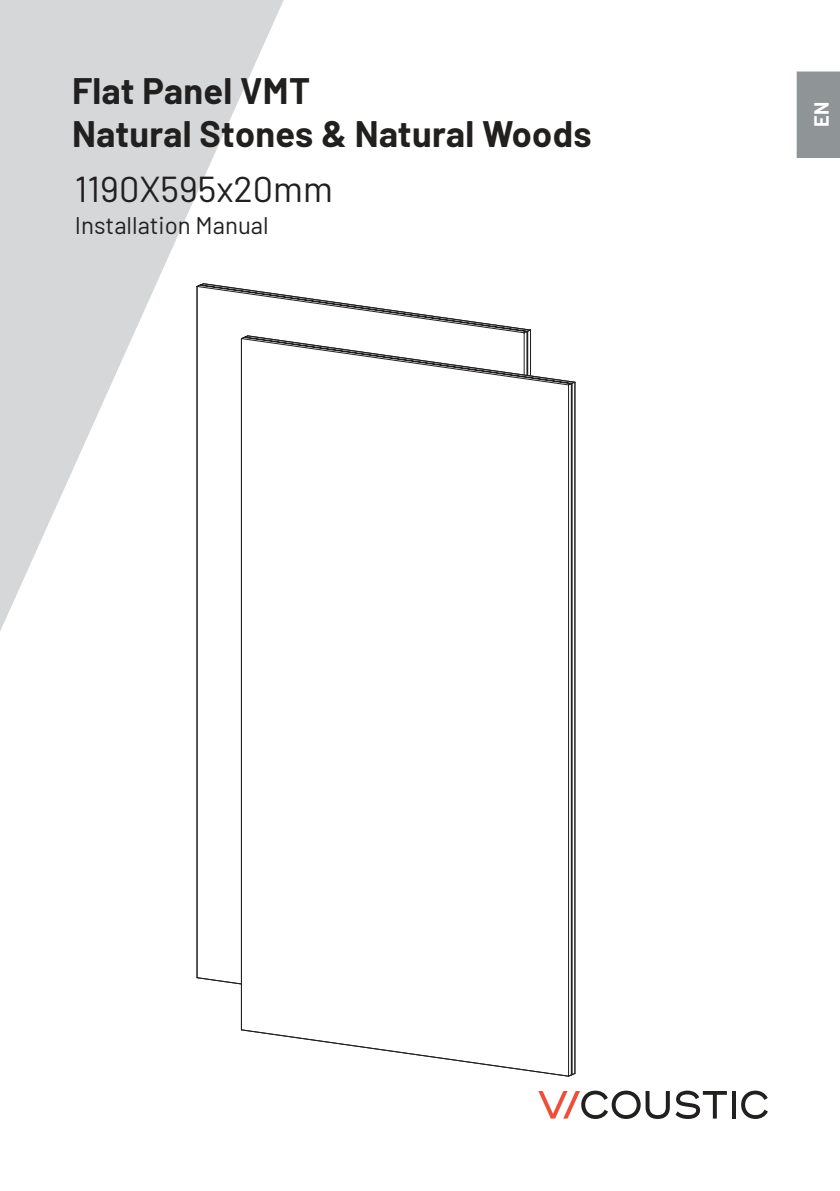
<style>
.page{position:relative;width:840px;height:1191px;background:#fff}
.page>*{position:absolute;margin:0;border:0;box-sizing:border-box;transform-origin:0 0}
.t1{font:700 36px/43.2px "Barlow";letter-spacing:.01em;color:#221f1f}
.t2{font:36px "Barlow";color:#221f1f}
.t3{font:24px "Barlow";color:#221f1f}
.t4{font:700 20px "Barlow";color:#fff}
</style>
<div class="page">
<svg style="left:0;top:0;width:283px;height:632px;fill:#d5d7d9"></svg>
<div style="left:796px;top:72px;width:43px;height:85px;background:#8f9497"></div>
<svg style="left:675px;top:1090px;width:51px;height:29px"></svg>
<svg style="left:732px;top:1091px;width:3px;height:27px"></svg>
<svg style="left:741px;top:1090px;width:26px;height:29px"></svg>
<svg style="left:538px;top:1090px;width:131px;height:29px"></svg>
<svg style="left:197px;top:283px;width:333px;height:741px"></svg>
<svg style="left:241px;top:336px;width:334px;height:740px"></svg>
<p class="t1" style="left:72px;top:72px;width:520px">Flat Panel VMT<br>Natural Stones &amp; Natural Woods</p>
<p class="t2" style="left:75px;top:174px;width:259px">1190X595x20mm</p>
<p class="t3" style="left:75px;top:215px;width:195px">Installation Manual</p>
<p class="t4" style="left:813px;top:127px;width:26px;rotate:-90deg">EN</p>
</div>
